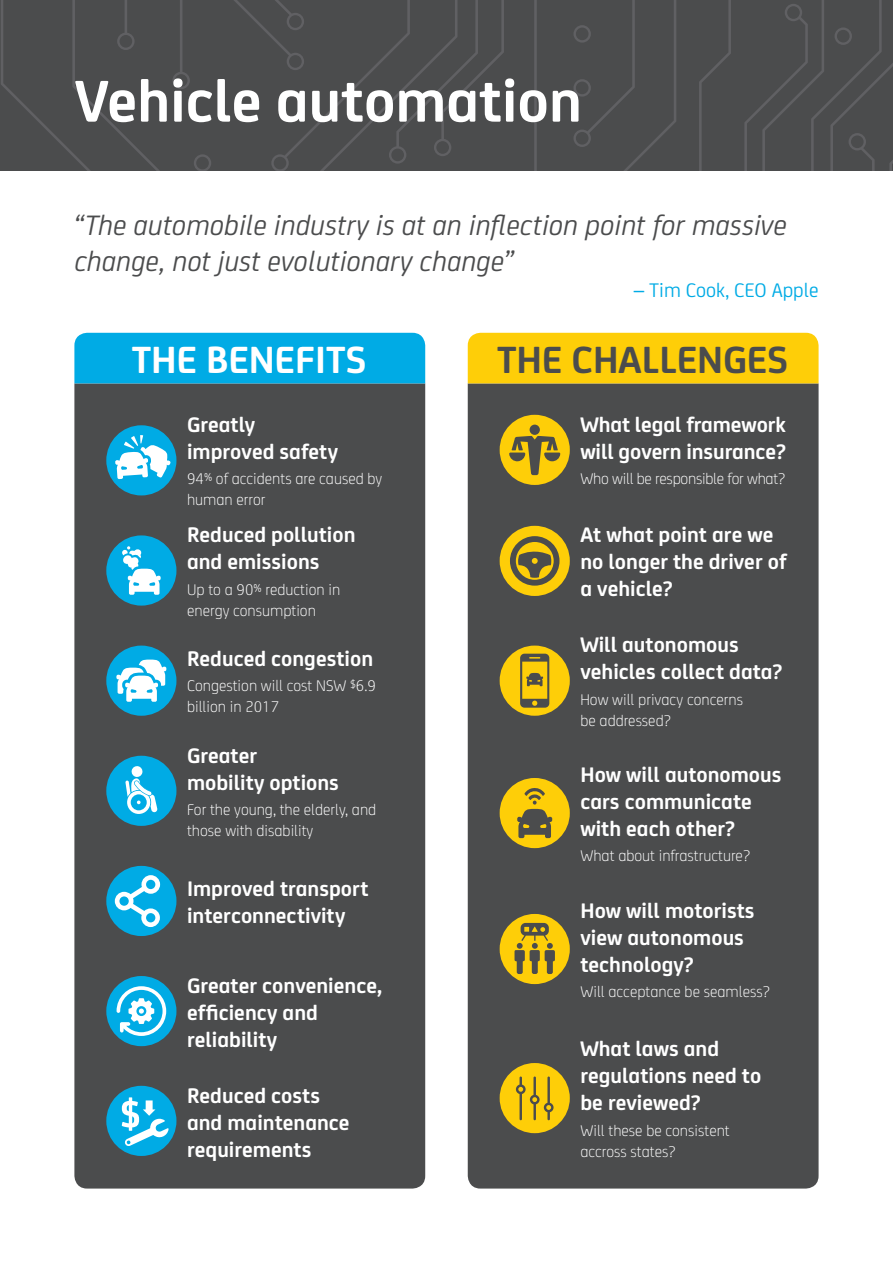
<style>
.page{position:relative;width:893px;height:1263px;background:#fff}
.page>*{position:absolute;margin:0;border:0;box-sizing:border-box;transform-origin:0 0}
.t1{font:700 63px "NRMA";color:#fff}
.t2{font:700 40.5px "NRMA";color:#4b4c4d}
.t3{font:700 40.5px "NRMA";color:#fff}
.t4{font:italic 30px/36px "NRMA";color:#4b4c4d}
.t5{font:700 22.5px/27px "NRMA";color:#fff}
.t6{font:21px "NRMA";color:#00abe5}
.t7{font:300 16.5px/21px "NRMA";color:#fff}
</style>
<div class="page">
<div style="left:468px;top:383px;width:351px;height:805px;background:#4b4c4d"></div>
<div style="left:74px;top:383px;width:351px;height:805px;background:#4b4c4d"></div>
<div style="left:74px;top:333px;width:351px;height:50px;background:#00abe5"></div>
<div style="left:468px;top:333px;width:351px;height:50px;background:#fece08"></div>
<div style="left:106px;top:425px;width:70px;height:70px;background:#00abe5;border-radius:50%"></div>
<svg style="left:115px;top:435px;width:56px;height:44px"></svg>
<div style="left:106px;top:535px;width:70px;height:71px;background:#00abe5;border-radius:50%"></div>
<svg style="left:122px;top:546px;width:39px;height:49px"></svg>
<div style="left:106px;top:645px;width:70px;height:71px;background:#00abe5;border-radius:50%"></div>
<svg style="left:116px;top:659px;width:50px;height:43px"></svg>
<div style="left:106px;top:756px;width:70px;height:70px;background:#00abe5;border-radius:50%"></div>
<svg style="left:125px;top:766px;width:33px;height:48px"></svg>
<div style="left:106px;top:866px;width:70px;height:70px;background:#00abe5;border-radius:50%"></div>
<svg style="left:115px;top:875px;width:45px;height:52px"></svg>
<div style="left:106px;top:976px;width:70px;height:70px;background:#00abe5;border-radius:50%"></div>
<svg style="left:117px;top:986px;width:49px;height:50px"></svg>
<div style="left:106px;top:1086px;width:70px;height:70px;background:#00abe5;border-radius:50%"></div>
<svg style="left:122px;top:1097px;width:47px;height:50px"></svg>
<div style="left:500px;top:415px;width:70px;height:70px;background:#fece08;border-radius:50%"></div>
<svg style="left:509px;top:425px;width:51px;height:50px"></svg>
<div style="left:500px;top:778px;width:70px;height:70px;background:#fece08;border-radius:50%"></div>
<svg style="left:517px;top:788px;width:35px;height:50px"></svg>
<div style="left:500px;top:645px;width:70px;height:71px;background:#fece08;border-radius:50%"></div>
<svg style="left:520px;top:654px;width:29px;height:54px"></svg>
<div style="left:500px;top:914px;width:70px;height:70px;background:#fece08;border-radius:50%"></div>
<svg style="left:514px;top:923px;width:41px;height:51px"></svg>
<div style="left:500px;top:1063px;width:70px;height:70px;background:#fece08;border-radius:50%"></div>
<svg style="left:516px;top:1076px;width:38px;height:44px"></svg>
<div style="left:500px;top:526px;width:70px;height:70px;background:#fece08;border-radius:50%"></div>
<svg style="left:510px;top:536px;width:49px;height:50px"></svg>
<div style="left:304px;top:0;width:223px;height:170px;background:#4b4c4d"></div>
<svg style="left:527px;top:0;width:366px;height:170px;background:#4c4d4e"></svg>
<div style="left:0;top:0;width:304px;height:170px;background:#4b4c4d"></div>
<h1 class="t1" style="left:74px;top:53px;width:509px">Vehicle automation</h1>
<h3 class="t4" style="left:74px;top:206px;width:714px">“The automobile industry is at an inflection point for massive change, not just evolutionary change”</h3>
<p class="t6" style="left:634px;top:275px;width:186px">– Tim Cook, CEO Apple</p>
<h2 class="t3" style="left:132px;top:329px;width:236px">THE BENEFITS</h2>
<h2 class="t2" style="left:497px;top:329px;width:292px">THE CHALLENGES</h2>
<p class="t5" style="left:187px;top:410px;width:152px">Greatly improved safety</p>
<p class="t7" style="left:187px;top:467px;width:197px">94% of accidents are caused by human error</p>
<p class="t5" style="left:187px;top:520px;width:170px">Reduced pollution and emissions</p>
<p class="t7" style="left:187px;top:578px;width:155px">Up to a 90% reduction in energy consumption</p>
<p class="t5" style="left:187px;top:643px;width:188px">Reduced congestion</p>
<p class="t7" style="left:187px;top:674px;width:190px">Congestion will cost NSW $6.9 billion in 2017</p>
<p class="t5" style="left:187px;top:740px;width:153px">Greater mobility options</p>
<p class="t7" style="left:187px;top:798px;width:191px">For the young, the elderly, and those with disability</p>
<p class="t5" style="left:187px;top:873px;width:183px">Improved transport interconnectivity</p>
<p class="t5" style="left:187px;top:970px;width:196px">Greater convenience, efficiency and reliability</p>
<p class="t5" style="left:187px;top:1080px;width:164px">Reduced costs and maintenance requirements</p>
<p class="t5" style="left:580px;top:410px;width:207px">What legal framework will govern insurance?</p>
<p class="t7" style="left:580px;top:467px;width:206px">Who will be responsible for what?</p>
<p class="t5" style="left:580px;top:520px;width:208px">At what point are we no longer the driver of a vehicle?</p>
<p class="t5" style="left:580px;top:630px;width:204px">Will autonomous vehicles collect data?</p>
<p class="t7" style="left:580px;top:688px;width:164px">How will privacy concerns be addressed?</p>
<p class="t5" style="left:580px;top:759px;width:203px">How will autonomous cars communicate with each other?</p>
<p class="t7" style="left:580px;top:844px;width:171px">What about infrastructure?</p>
<p class="t5" style="left:580px;top:895px;width:176px">How will motorists view autonomous technology?</p>
<p class="t7" style="left:580px;top:980px;width:191px">Will acceptance be seamless?</p>
<p class="t5" style="left:580px;top:1034px;width:182px">What laws and regulations need to be reviewed?</p>
<p class="t7" style="left:580px;top:1119px;width:151px">Will these be consistent accross states?</p>
</div>
